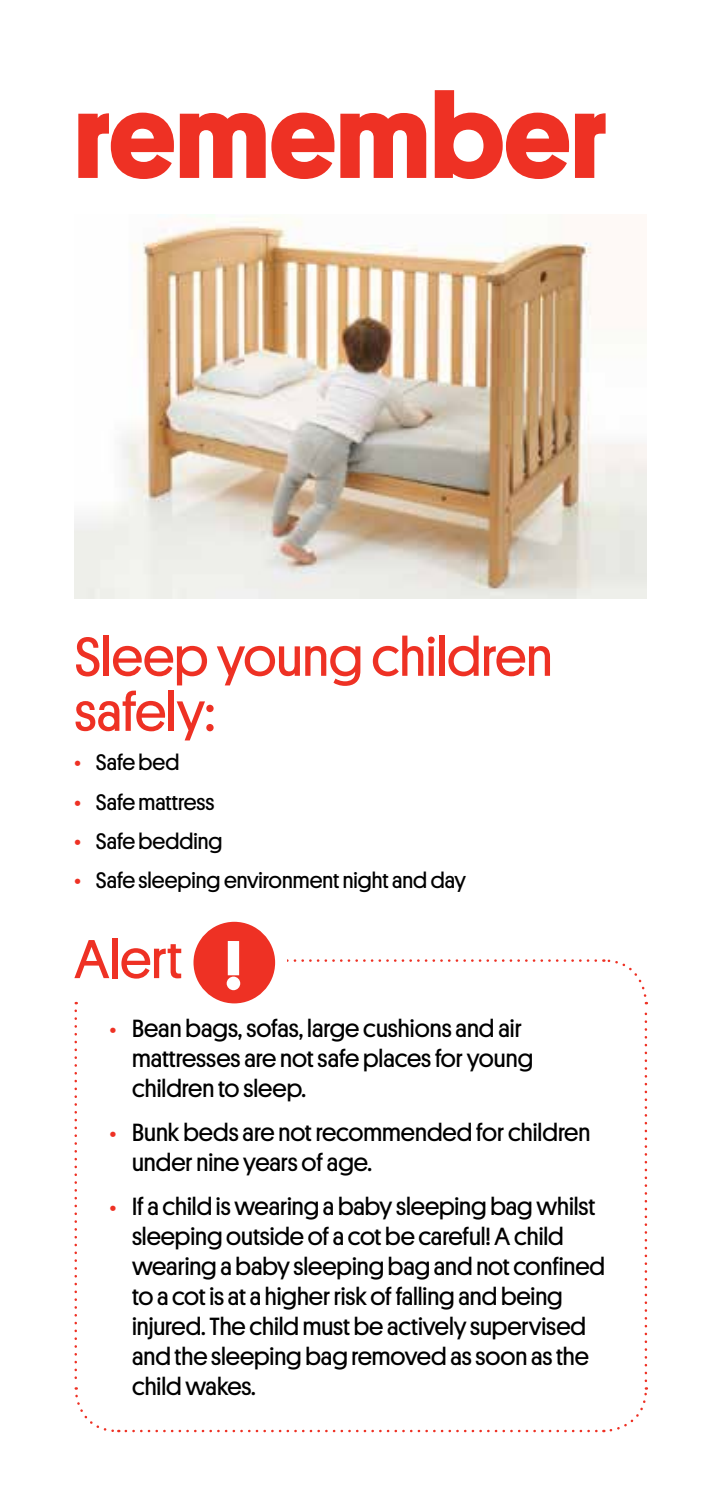
<style>
.page{position:relative;width:702px;height:1489px;background:#fff}
.page>*{position:absolute;margin:0;border:0;box-sizing:border-box;transform-origin:0 0}
.t1{font:700 120px "Platform";letter-spacing:.005em;color:#ee3124}
.t2{font:700 70px "Platform";color:#fff}
.t3{font:55px/55px "Platform";color:#ee3124}
.t4{font:25px/30px "Platform";letter-spacing:-.005em;color:#000}
.t5{font:22.5px "Platform";color:#000}
.s1{color:#ee3124}
.s2{font-size:22.5px;color:#ee3124}
</style>
<div class="page">
<img style="left:74px;top:217px;width:572px;height:382px">
<svg style="left:74px;top:1010px;width:45px;height:423px"></svg>
<svg style="left:126px;top:1387px;width:522px;height:45px"></svg>
<svg style="left:603px;top:959px;width:45px;height:421px"></svg>
<svg style="left:74px;top:959px;width:522px;height:45px"></svg>
<div style="left:65px;top:924px;width:222px;height:76px;background:#fff"></div>
<div style="left:193px;top:921px;width:82px;height:82px;background:#ee3124;border-radius:50%"></div>
<h1 class="t1" style="left:74px;top:48px;width:534px">remember</h1>
<h3 class="t3" style="left:74px;top:626px;width:479px">Sleep young children safely:</h3>
<p class="t5" style="left:74px;top:746px;width:106px"><span class="s1">•</span> Safe bed</p>
<p class="t5" style="left:74px;top:785px;width:141px"><span class="s1">•</span> Safe mattress</p>
<p class="t5" style="left:74px;top:825px;width:149px"><span class="s1">•</span> Safe bedding</p>
<p class="t5" style="left:74px;top:864px;width:393px"><span class="s1">•</span> Safe sleeping environment night and day</p>
<h3 class="t3" style="left:74px;top:928px;width:109px">Alert</h3>
<p class="t4" style="left:132px;top:1011px;width:402px;text-indent:-22px"><span class="s2">•</span> Bean bags, sofas, large cushions and air mattresses are not safe places for young children to sleep.</p>
<p class="t4" style="left:132px;top:1115px;width:460px;text-indent:-22px"><span class="s2">•</span> Bunk beds are not recommended for children under nine years of age.</p>
<p class="t4" style="left:132px;top:1189px;width:474px;text-indent:-22px"><span class="s2">•</span> If a child is wearing a baby sleeping bag whilst sleeping outside of a cot be careful! A child wearing a baby sleeping bag and not confined to a cot is at a higher risk of falling and being injured. The child must be actively supervised and the sleeping bag removed as soon as the child wakes.</p>
<h2 class="t2" style="left:225px;top:913px;width:19px">!</h2>
</div>
